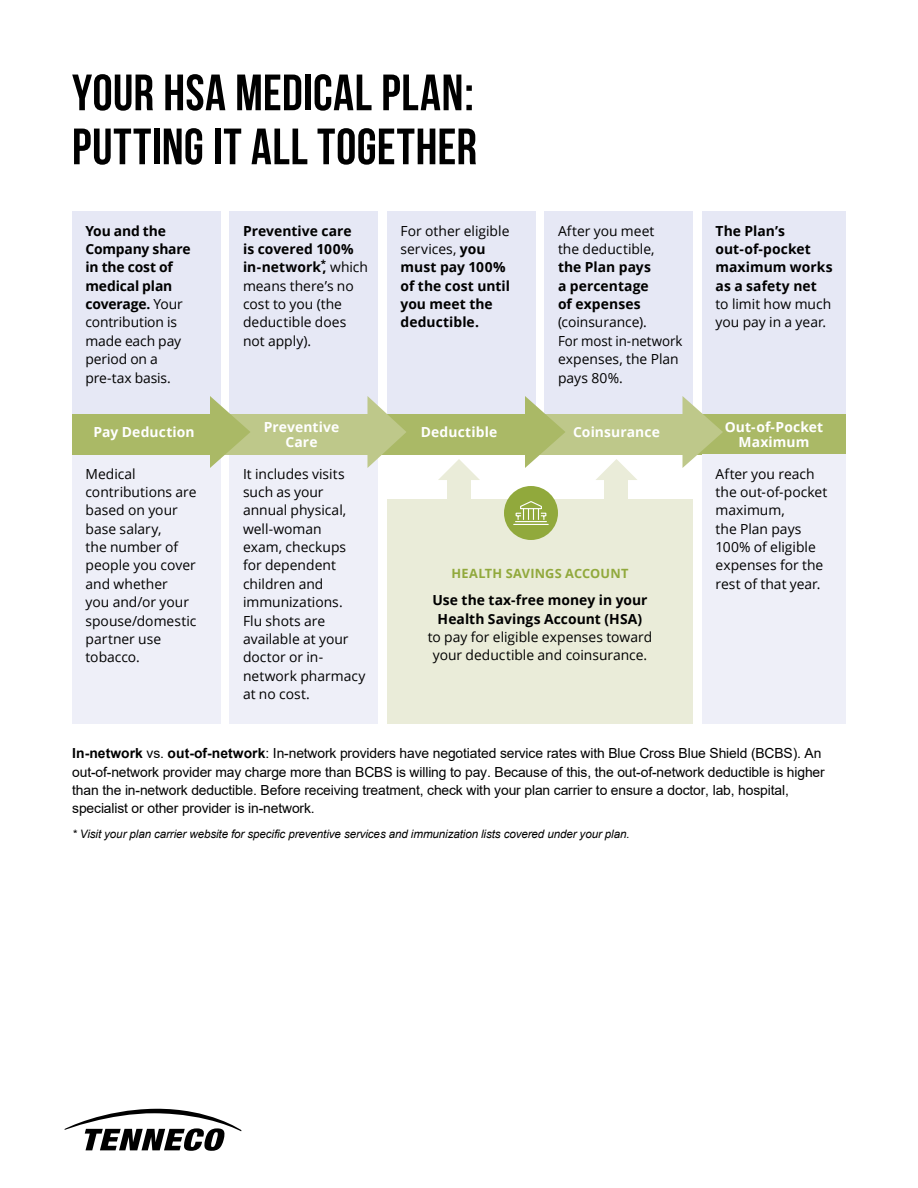
<style>
.page{position:relative;width:918px;height:1188px;background:#fff}
.page>*{position:absolute;margin:0;border:0;box-sizing:border-box;transform-origin:0 0}
.Title_1{font:700 51px "Bebas Neue";letter-spacing:.01em;color:#000}
.Text_Space{font:13.8px/18.3px "Open Sans";color:#000}
.Footnote{font:13.8px/18.3px "Arial";letter-spacing:-.01em;color:#000}
.Text{font:13.8px/18.3px "Open Sans";color:#000}
.Text_Space-2{font:700 13.8px/18.3px "Open Sans";color:#000}
.Text_Space-3{font:700 13.8px/15px "Open Sans";letter-spacing:.005em;color:#fff;text-align:center}
.Header_4_AC_Green{font:700 12.75px "Open Sans";letter-spacing:.015em;color:#91a93c}
.Footnote-2{font:italic 11.7px "Arial";letter-spacing:-.01em;color:#000}
.s1{font-weight:400}
.s2{font-weight:700}
</style>
<div class="page">
<div style="left:702px;top:212px;width:144px;height:202px;background:#e6e8f5"></div>
<div style="left:693px;top:414px;width:153px;height:41px;background:#aab966"></div>
<div style="left:544px;top:212px;width:149px;height:202px;background:#e6e8f5"></div>
<div style="left:536px;top:414px;width:152px;height:41px;background:#bec88a"></div>
<svg style="left:683px;top:396px;width:40px;height:72px"></svg>
<div style="left:72px;top:454px;width:148px;height:270px;background:#eeeff8"></div>
<div style="left:230px;top:454px;width:148px;height:270px;background:#eeeff8"></div>
<div style="left:702px;top:454px;width:144px;height:270px;background:#eeeff8"></div>
<div style="left:72px;top:212px;width:148px;height:202px;background:#e6e8f5"></div>
<div style="left:387px;top:212px;width:149px;height:202px;background:#e6e8f5"></div>
<div style="left:230px;top:212px;width:148px;height:202px;background:#e6e8f5"></div>
<div style="left:72px;top:414px;width:144px;height:40px;background:#aab966"></div>
<div style="left:378px;top:414px;width:153px;height:41px;background:#aab966"></div>
<div style="left:220px;top:414px;width:154px;height:40px;background:#bec88a"></div>
<div style="left:605px;top:472px;width:23px;height:144px;background:#eaecd9"></div>
<svg style="left:596px;top:459px;width:41px;height:21px"></svg>
<div style="left:447px;top:472px;width:24px;height:144px;background:#eaecd9"></div>
<svg style="left:438px;top:459px;width:42px;height:21px"></svg>
<svg style="left:210px;top:396px;width:41px;height:72px"></svg>
<svg style="left:525px;top:396px;width:40px;height:72px"></svg>
<svg style="left:368px;top:396px;width:38px;height:72px"></svg>
<div style="left:387px;top:500px;width:306px;height:224px;background:#eaecd9"></div>
<div style="left:504px;top:486px;width:54px;height:54px;background:#91a93c;border-radius:50%"></div>
<svg style="left:513px;top:501px;width:36px;height:24px"></svg>
<svg style="left:65px;top:1108px;width:176px;height:43px"></svg>
<p class="Title_1" style="left:72px;top:65px;width:403px">YOUR HSA MEDICAL PLAN:</p>
<p class="Title_1" style="left:72px;top:119px;width:407px">PUTTING IT ALL TOGETHER</p>
<p class="Text_Space-2" style="left:86px;top:221px;width:107px">You and the<br>Company share in the cost of medical plan coverage. <span class="s1">Your contribution is made each pay period on a pre-tax basis.</span></p>
<p class="Text_Space-2" style="left:400px;top:221px;width:111px"><span class="s1">For other eligible services,</span> you must pay 100% of the cost until you meet the deductible.</p>
<p class="Text_Space" style="left:243px;top:221px;width:127px"><span class="s2">Preventive care<br>is covered 100% in-network</span><sup>*</sup><span class="s2">,</span> which means there’s no cost to you (the deductible does not apply).</p>
<p class="Text_Space" style="left:558px;top:221px;width:126px">After you meet<br>the deductible,<br><span class="s2">the Plan pays<br>a percentage<br>of expenses </span>(coinsurance).<br>For most in-network expenses, the Plan pays 80%.</p>
<p class="Text_Space-2" style="left:716px;top:221px;width:119px">The Plan’s out-of-pocket maximum works as a safety net <span class="s1">to limit how much you pay in a year.</span></p>
<p class="Text_Space-3" style="left:93px;top:424px;width:103px">Pay Deduction</p>
<p class="Text_Space-3" style="left:264px;top:419px;width:77px">Preventive<br>Care</p>
<p class="Text_Space-3" style="left:421px;top:424px;width:78px">Deductible</p>
<p class="Text_Space-3" style="left:573px;top:424px;width:88px">Coinsurance</p>
<p class="Text_Space-3" style="left:725px;top:419px;width:100px">Out-of-Pocket<br>Maximum</p>
<p class="Text" style="left:86px;top:464px;width:113px">Medical contributions are based on your base salary,<br>the number of people you cover and whether<br>you and/or your spouse/domestic partner use tobacco.</p>
<p class="Text" style="left:243px;top:464px;width:124px">It includes visits such as your annual physical, well-woman<br>exam, checkups for dependent children and immunizations.<br>Flu shots are available at your doctor or in&shy;network pharmacy at no cost.</p>
<p class="Text_Space" style="left:716px;top:464px;width:113px">After you reach the out-of-pocket maximum,<br>the Plan pays<br>100% of eligible expenses for the rest of that year.</p>
<p class="Header_4_AC_Green" style="left:452px;top:564px;width:178px">HEALTH SAVINGS ACCOUNT</p>
<p class="Text_Space" style="left:428px;top:591px;width:226px;text-align:center"><span class="s2">Use the tax-free money in your<br>Health Savings Account (HSA)<br></span>to pay for eligible expenses toward your deductible and coinsurance.</p>
<p class="Footnote" style="left:72px;top:744px;width:754px"><span class="s2">In-network</span> vs. <span class="s2">out-of-network</span>: In-network providers have negotiated service rates with Blue Cross Blue Shield (BCBS). An out-of-network provider may charge more than BCBS is willing to pay. Because of this, the out-of-network deductible is higher than the in-network deductible. Before receiving treatment, check with your plan carrier to ensure a doctor, lab, hospital, specialist or other provider is in-network.</p>
<p class="Footnote-2" style="left:72px;top:827px;width:559px">* Visit your plan carrier website for specific preventive services and immunization lists covered under your plan.</p>
</div>
